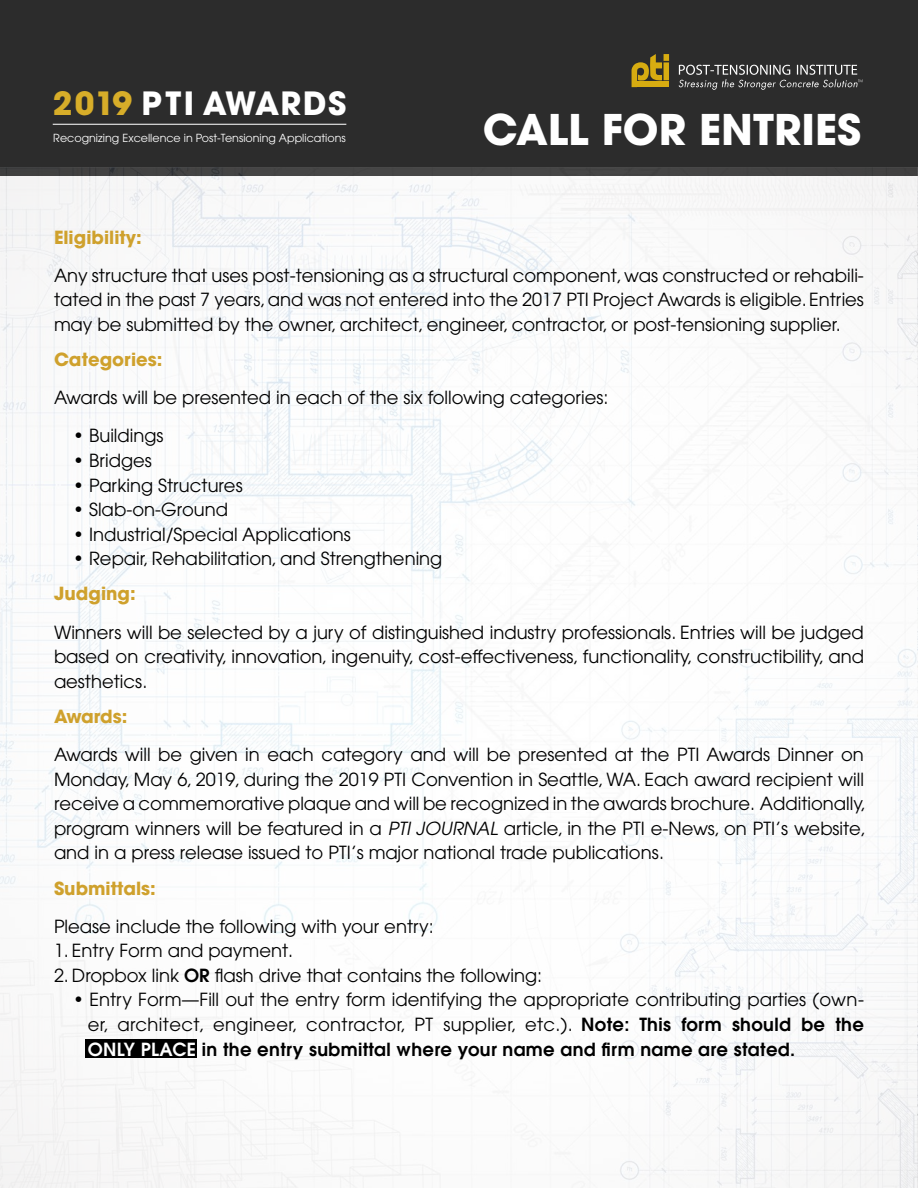
<style>
.page{position:relative;width:918px;height:1188px;background:#fff}
.page>*{position:absolute;margin:0;border:0;box-sizing:border-box;transform-origin:0 0}
.t1{font:700 42px "Avant Garde";color:#fff}
.t2{font:700 31.8px "Avant Garde";letter-spacing:.04em;color:#fff}
.t3{font:18px/24.6px "Avant Garde";color:#000;text-align:justify}
.t4{font:700 18px "Avant Garde";color:#cfa12d}
.t5{font:11.1px "Avant Garde";color:#fff}
.s1{color:#d7ad29}
.s2{font-style:italic}
.s3{font-weight:600}
.s4{font-weight:600;color:#fff}
</style>
<div class="page">
<div style="left:0;top:0;width:918px;height:176px;background:#2c2c2c"></div>
<img style="left:0;top:168px;width:918px;height:1020px">
<hr style="left:53px;top:124px;width:293px;height:1px;background:#fff">
<svg style="left:632px;top:54px;width:37px;height:33px"></svg>
<div style="left:664px;top:62px;width:5px;height:18px;background:#d7ac11"></div>
<div style="left:638px;top:82px;width:31px;height:5px;background:#d7ac11"></div>
<svg style="left:679px;top:65px;width:183px;height:25px"></svg>
<div style="left:85px;top:1040px;width:112px;height:18px;background:#000"></div>
<h2 class="t2" style="left:53px;top:82px;width:295px"><span class="s1">2019</span> PTI AWARDS</h2>
<p class="t5" style="left:53px;top:132px;width:294px">Recognizing Excellence in Post-Tensioning Applications</p>
<h1 class="t1" style="left:483px;top:102px;width:380px">CALL FOR ENTRIES</h1>
<p class="t4" style="left:54px;top:225px;width:89px">Eligibility:</p>
<p class="t3" style="left:54px;top:263px;width:811px">Any structure that uses post-tensioning as a structural component, was constructed or rehabili&shy;tated in the past 7 years, and was not entered into the 2017 PTI Project Awards is eligible. Entries may be submitted by the owner, architect, engineer, contractor, or post-tensioning supplier.</p>
<p class="t4" style="left:54px;top:348px;width:110px">Categories:</p>
<p class="t3" style="left:54px;top:385px;width:556px">Awards will be presented in each of the six following categories:</p>
<p class="t3" style="left:73px;top:423px;width:92px">• Buildings</p>
<p class="t3" style="left:73px;top:448px;width:80px">• Bridges</p>
<p class="t3" style="left:73px;top:473px;width:171px">• Parking Structures</p>
<p class="t3" style="left:73px;top:497px;width:156px">• Slab-on-Ground</p>
<p class="t3" style="left:73px;top:522px;width:279px">• Industrial/Special Applications</p>
<p class="t3" style="left:73px;top:546px;width:371px">• Repair, Rehabilitation, and Strengthening</p>
<p class="t4" style="left:54px;top:582px;width:83px">Judging:</p>
<p class="t3" style="left:54px;top:620px;width:812px">Winners will be selected by a jury of distinguished industry professionals. Entries will be judged based on creativity, innovation, ingenuity, cost-effectiveness, functionality, constructibility, and aesthetics.</p>
<p class="t4" style="left:54px;top:705px;width:75px">Awards:</p>
<p class="t3" style="left:54px;top:742px;width:814px">Awards will be given in each category and will be presented at the PTI Awards Dinner on Monday, May 6, 2019, during the 2019 PTI Convention in Seattle, WA. Each award recipient will receive a commemorative plaque and will be recognized in the awards brochure. Additionally, program winners will be featured in a <span class="s2">PTI JOURNAL</span> article, in the PTI e-News, on PTI’s website, and in a press release issued to PTI’s major national trade publications.</p>
<p class="t4" style="left:54px;top:876px;width:103px">Submittals:</p>
<p class="t3" style="left:54px;top:914px;width:381px">Please include the following with your entry:</p>
<p class="t3" style="left:54px;top:938px;width:241px">1. Entry Form and payment.</p>
<p class="t3" style="left:54px;top:963px;width:490px">2. Dropbox link <span class="s3">OR</span> flash drive that contains the following:</p>
<p class="t3" style="left:88px;top:988px;width:778px;text-indent:-15px">• Entry Form—Fill out the entry form identifying the appropriate contributing parties (own&shy;er, architect, engineer, contractor, PT supplier, etc.). <span class="s3">Note: This form should be the </span><span class="s4">ONLY PLACE</span> <span class="s3">in the entry submittal where your name and firm name are stated.</span></p>
</div>
